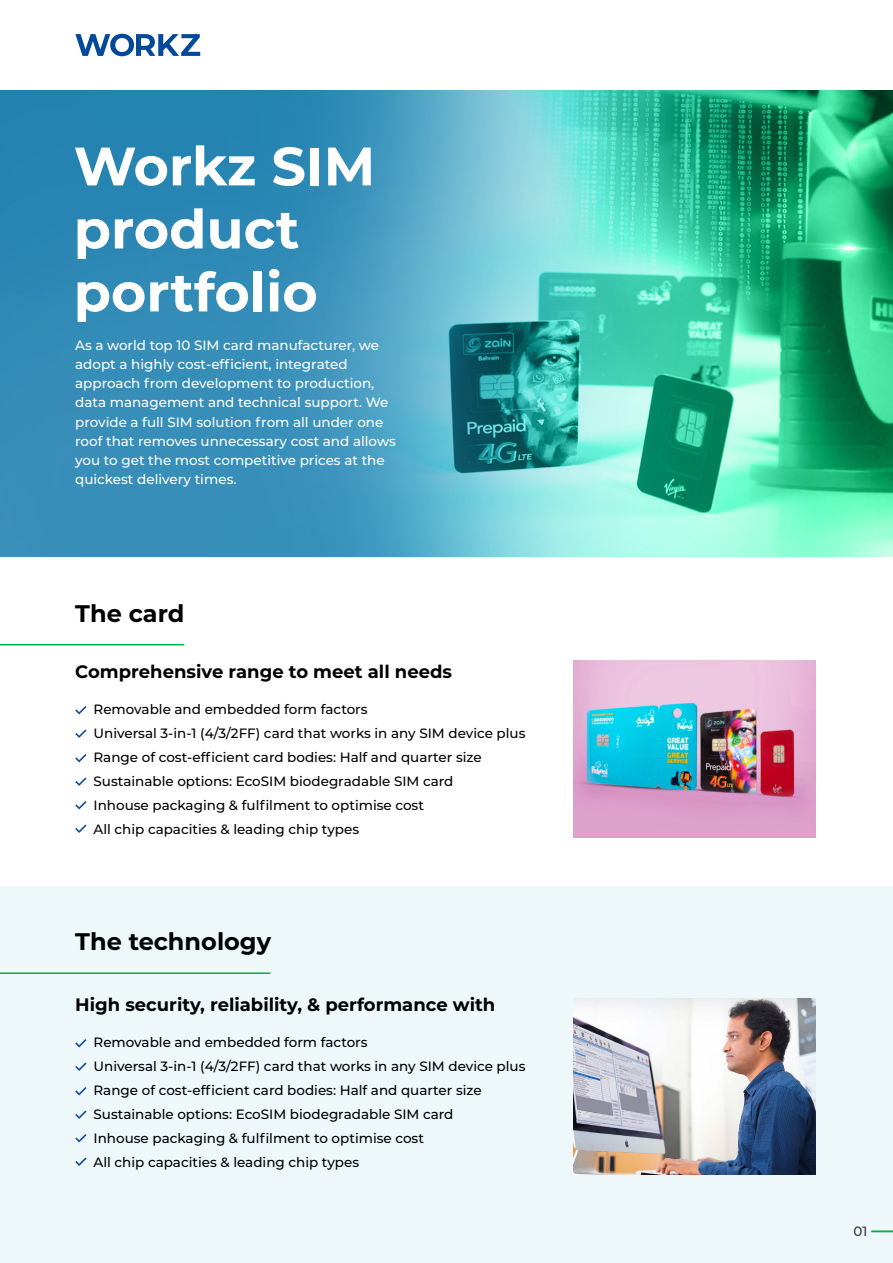
<style>
.page{position:relative;width:893px;height:1263px;background:#fff}
.page>*{position:absolute;margin:0;border:0;box-sizing:border-box;transform-origin:0 0}
.t1{font:700 54px/63px "Montserrat";color:#fff}
.t2{font:700 24px "Montserrat";color:#000}
.t3{font:700 18px "Montserrat";color:#000}
.t4{font:500 13.5px/24px "Montserrat";color:#000}
.t5{font:500 13.5px/19.2px "Montserrat";color:#fff}
.t6{font:500 13.5px "Montserrat";color:#3b3a3e}
</style>
<div class="page">
<div style="left:0;top:886px;width:893px;height:377px;background:#eef8fa"></div>
<img style="left:0;top:90px;width:893px;height:466px">
<svg style="left:871px;top:1231px;width:22px;height:1px"></svg>
<svg style="left:75px;top:34px;width:125px;height:22px"></svg>
<svg style="left:75px;top:706px;width:12px;height:8px"></svg>
<svg style="left:75px;top:729px;width:12px;height:9px"></svg>
<svg style="left:75px;top:754px;width:12px;height:8px"></svg>
<svg style="left:75px;top:777px;width:12px;height:9px"></svg>
<svg style="left:75px;top:801px;width:12px;height:8px"></svg>
<svg style="left:75px;top:824px;width:12px;height:9px"></svg>
<hr style="left:0;top:644px;width:184px;height:1px;background:#00af41">
<svg style="left:75px;top:1039px;width:12px;height:8px"></svg>
<svg style="left:75px;top:1062px;width:12px;height:9px"></svg>
<svg style="left:75px;top:1087px;width:12px;height:8px"></svg>
<svg style="left:75px;top:1110px;width:12px;height:9px"></svg>
<svg style="left:75px;top:1134px;width:12px;height:8px"></svg>
<svg style="left:75px;top:1157px;width:12px;height:9px"></svg>
<hr style="left:0;top:972px;width:270px;height:2px;background:#00af41">
<img style="left:573px;top:661px;width:243px;height:176px">
<img style="left:573px;top:998px;width:243px;height:177px">
<h1 class="t1" style="left:74px;top:132px;width:303px">Workz SIM product portfolio</h1>
<p class="t5" style="left:75px;top:335px;width:322px">As a world top 10 SIM card manufacturer, we adopt a highly cost-efficient, integrated approach from development to production, data management and technical support. We provide a full SIM solution from all under one roof that removes unnecessary cost and allows you to get the most competitive prices at the quickest delivery times.</p>
<h2 class="t2" style="left:75px;top:596px;width:111px">The card</h2>
<h3 class="t3" style="left:75px;top:658px;width:378px">Comprehensive range to meet all needs</h3>
<p class="t4" style="left:94px;top:697px;width:433px">Removable and embedded form factors<br>Universal 3-in-1 (4/3/2FF) card that works in any SIM device plus Range of cost-efficient card bodies: Half and quarter size Sustainable options: EcoSIM biodegradable SIM card<br>Inhouse packaging &amp; fulfilment to optimise cost<br>All chip capacities &amp; leading chip types</p>
<h2 class="t2" style="left:75px;top:924px;width:197px">The technology</h2>
<h3 class="t3" style="left:75px;top:991px;width:422px">High security, reliability, &amp; performance with</h3>
<p class="t4" style="left:94px;top:1030px;width:433px">Removable and embedded form factors<br>Universal 3-in-1 (4/3/2FF) card that works in any SIM device plus Range of cost-efficient card bodies: Half and quarter size Sustainable options: EcoSIM biodegradable SIM card<br>Inhouse packaging &amp; fulfilment to optimise cost<br>All chip capacities &amp; leading chip types</p>
<p class="t6" style="left:853px;top:1222px;width:15px">01</p>
</div>
